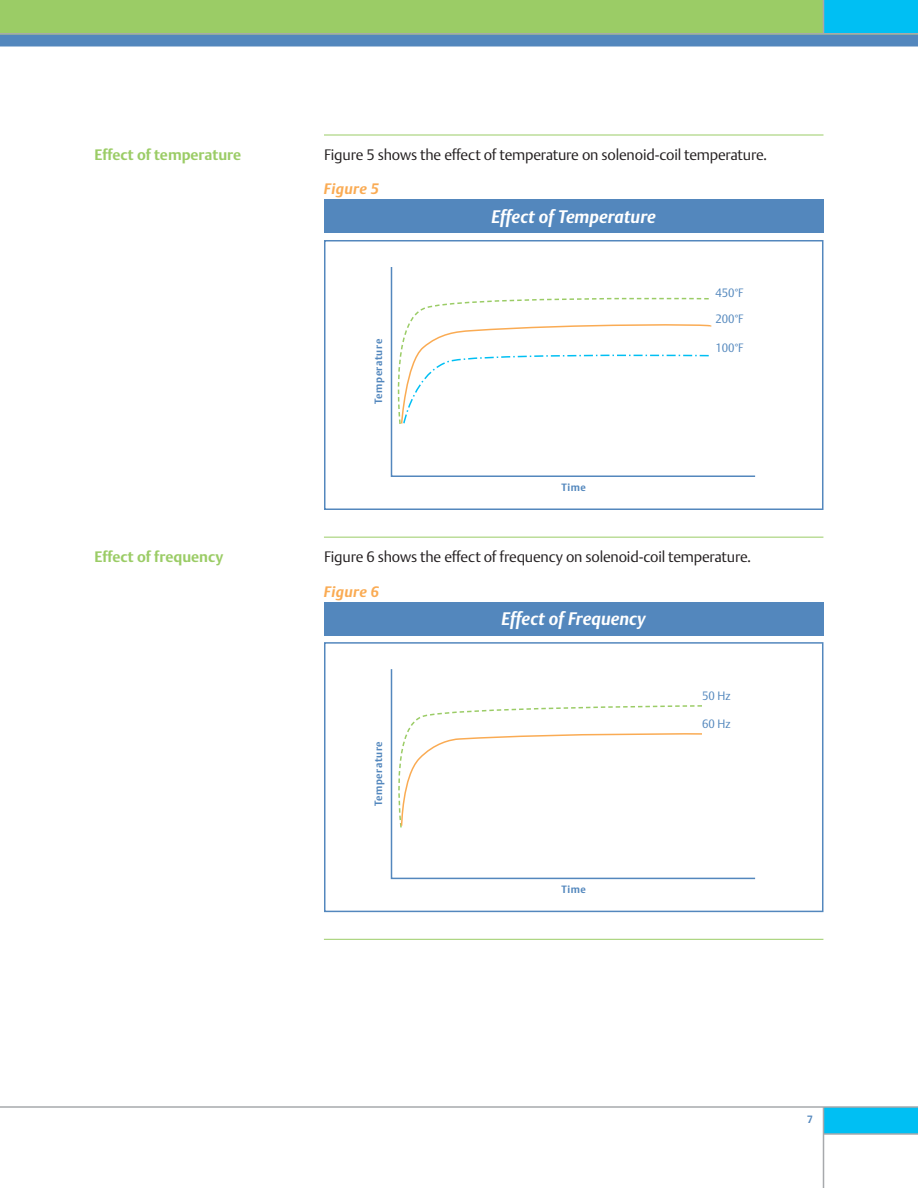
<style>
.page{position:relative;width:918px;height:1188px;background:#fff}
.page>*{position:absolute;margin:0;border:0;box-sizing:border-box;transform-origin:0 0}
.t1{font:italic 700 18px "DTL Argo T";letter-spacing:.01em;color:#fff;scale:.96 1}
.t2{font:15px "DTL Argo T Light";letter-spacing:-.01em;color:#231f20}
.t3{font:700 15px "DTL Argo T";color:#9bcc66}
.t4{font:italic 700 15px "DTL Argo T";letter-spacing:.025em;color:#faab53}
.t5{font:12px "DTL Argo T Light";color:#5387bd;scale:.96 1}
.t6{font:700 10.5px "DTL Argo T";letter-spacing:.055em;color:#5387bd;scale:.96 1}
</style>
<div class="page">
<div style="left:0;top:0;width:918px;height:40px;background:#9bcc66"></div>
<div style="left:824px;top:0;width:94px;height:34px;background:#00bff3"></div>
<div style="left:824px;top:1107px;width:94px;height:27px;background:#00bff3"></div>
<hr style="left:0;top:1106px;width:918px;height:2px;background:#a7a9ac">
<hr style="left:823px;top:1107px;width:1px;height:81px;background:#a7a9ac">
<hr style="left:824px;top:1133px;width:94px;height:2px;background:#a7a9ac">
<div style="left:0;top:34px;width:918px;height:12px;background:#5387bd"></div>
<hr style="left:0;top:33px;width:918px;height:1px;background:#a7a9ac">
<hr style="left:823px;top:0;width:1px;height:34px;background:#a7a9ac">
<hr style="left:324px;top:135px;width:500px;height:1px;background:#9bcc66">
<div style="left:324px;top:240px;width:499px;height:270px;border:2px solid #5387bd"></div>
<div style="left:324px;top:200px;width:499px;height:33px;background:#5387bd"></div>
<svg style="left:390px;top:267px;width:366px;height:210px"></svg>
<svg style="left:394px;top:295px;width:322px;height:130px"></svg>
<hr style="left:324px;top:537px;width:499px;height:1px;background:#9bcc66">
<hr style="left:324px;top:939px;width:499px;height:1px;background:#9bcc66">
<div style="left:324px;top:642px;width:499px;height:270px;border:2px solid #5387bd"></div>
<div style="left:324px;top:602px;width:499px;height:33px;background:#5387bd"></div>
<svg style="left:390px;top:669px;width:366px;height:211px"></svg>
<svg style="left:393px;top:704px;width:311px;height:125px"></svg>
<p class="t3" style="left:94px;top:149px;width:148px">Effect of temperature</p>
<p class="t2" style="left:324px;top:148px;width:445px">Figure 5 shows the effect of temperature on solenoid-coil temperature.</p>
<p class="t4" style="left:324px;top:184px;width:56px">Figure 5</p>
<p class="t6" style="left:375px;top:404px;width:69px;rotate:-90deg">Temperature</p>
<p class="t1" style="left:492px;top:210px;width:173px">Effect of Temperature</p>
<p class="t6" style="left:561px;top:483px;width:27px">Time</p>
<p class="t5" style="left:716px;top:287px;width:31px">450°F</p>
<p class="t5" style="left:716px;top:313px;width:31px">200°F</p>
<p class="t5" style="left:716px;top:342px;width:31px">100°F</p>
<p class="t3" style="left:94px;top:551px;width:130px">Effect of frequency</p>
<p class="t2" style="left:324px;top:550px;width:429px">Figure 6 shows the effect of frequency on solenoid-coil temperature.</p>
<p class="t4" style="left:324px;top:586px;width:56px">Figure 6</p>
<p class="t6" style="left:375px;top:806px;width:69px;rotate:-90deg">Temperature</p>
<p class="t1" style="left:502px;top:612px;width:152px">Effect of Frequency</p>
<p class="t5" style="left:702px;top:690px;width:31px">50 Hz</p>
<p class="t5" style="left:702px;top:718px;width:31px">60 Hz</p>
<p class="t6" style="left:561px;top:886px;width:27px">Time</p>
<p class="t6" style="left:807px;top:1116px;width:7px">7</p>
</div>
